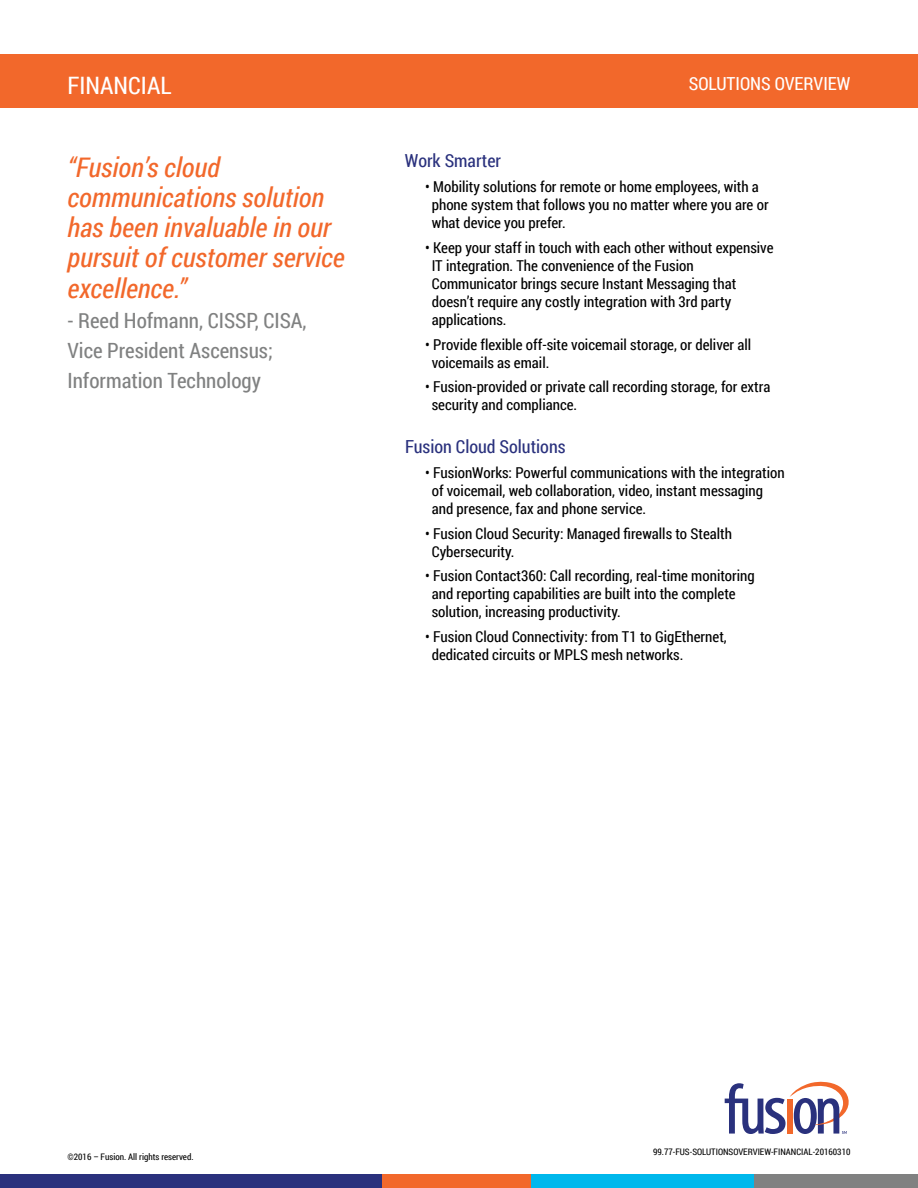
<style>
.page{position:relative;width:918px;height:1188px;background:#fff}
.page>*{position:absolute;margin:0;border:0;box-sizing:border-box;transform-origin:0 0}
.t1{font:italic 27px/30.3px "Roboto Condensed";color:#f2682b}
.t2{font:24px "Roboto Condensed";color:#fff}
.t3{font:21px/30px "Roboto Condensed";color:#808181}
.t4{font:18px "Roboto Condensed";color:#2a317d}
.t5{font:18px "Roboto Condensed";color:#fff}
.t6{font:15px/18px "Roboto Condensed";color:#000}
.t7{font:9px "Roboto Condensed";color:#000}
</style>
<div class="page">
<div style="left:0;top:54px;width:918px;height:54px;background:#f2682b"></div>
<div style="left:0;top:1174px;width:382px;height:14px;background:#2a317d"></div>
<div style="left:382px;top:1174px;width:149px;height:14px;background:#f2682b"></div>
<div style="left:531px;top:1174px;width:223px;height:14px;background:#00b8ec"></div>
<div style="left:754px;top:1174px;width:164px;height:14px;background:#808181"></div>
<svg style="left:725px;top:1082px;width:124px;height:52px"></svg>
<h2 class="t2" style="left:68px;top:68px;width:106px">FINANCIAL</h2>
<p class="t5" style="left:689px;top:72px;width:163px">SOLUTIONS OVERVIEW</p>
<h1 class="t1" style="left:68px;top:151px;width:279px">“Fusion’s cloud communications solution has been invaluable in our pursuit of customer service excellence.”</h1>
<h3 class="t3" style="left:68px;top:305px;width:241px">- Reed Hofmann, CISSP, CISA,<br>Vice President Ascensus;<br>Information Technology</h3>
<p class="t4" style="left:405px;top:148px;width:98px">Work Smarter</p>
<p class="t6" style="left:432px;top:177px;width:338px;text-indent:-7px">• Mobility solutions for remote or home employees, with a phone system that follows you no matter where you are or what device you prefer.</p>
<p class="t6" style="left:432px;top:238px;width:343px;text-indent:-7px">• Keep your staff in touch with each other without expensive IT integration. The convenience of the Fusion Communicator brings secure Instant Messaging that doesn’t require any costly integration with 3rd party applications.</p>
<p class="t6" style="left:432px;top:335px;width:321px;text-indent:-7px">• Provide flexible off-site voicemail storage, or deliver all voicemails as email.</p>
<p class="t6" style="left:432px;top:378px;width:340px;text-indent:-7px">• Fusion-provided or private call recording storage, for extra security and compliance.</p>
<p class="t4" style="left:405px;top:434px;width:162px">Fusion Cloud Solutions</p>
<p class="t6" style="left:432px;top:463px;width:354px;text-indent:-7px">• FusionWorks: Powerful communications with the integration of voicemail, web collaboration, video, instant messaging and presence, fax and phone service.</p>
<p class="t6" style="left:432px;top:524px;width:302px;text-indent:-7px">• Fusion Cloud Security: Managed firewalls to Stealth<br>Cybersecurity.</p>
<p class="t6" style="left:432px;top:567px;width:324px;text-indent:-7px">• Fusion Contact360: Call recording, real-time monitoring and reporting capabilities are built into the complete solution, increasing productivity.</p>
<p class="t6" style="left:432px;top:627px;width:297px;text-indent:-7px">• Fusion Cloud Connectivity: from T1 to GigEthernet, dedicated circuits or MPLS mesh networks.</p>
<p class="t7" style="left:68px;top:1151px;width:128px">©2016 – Fusion. All rights reserved.</p>
<p class="t7" style="left:653px;top:1146px;width:199px">99.77-FUS-SOLUTIONSOVERVIEW-FINANCIAL-20160310</p>
</div>
